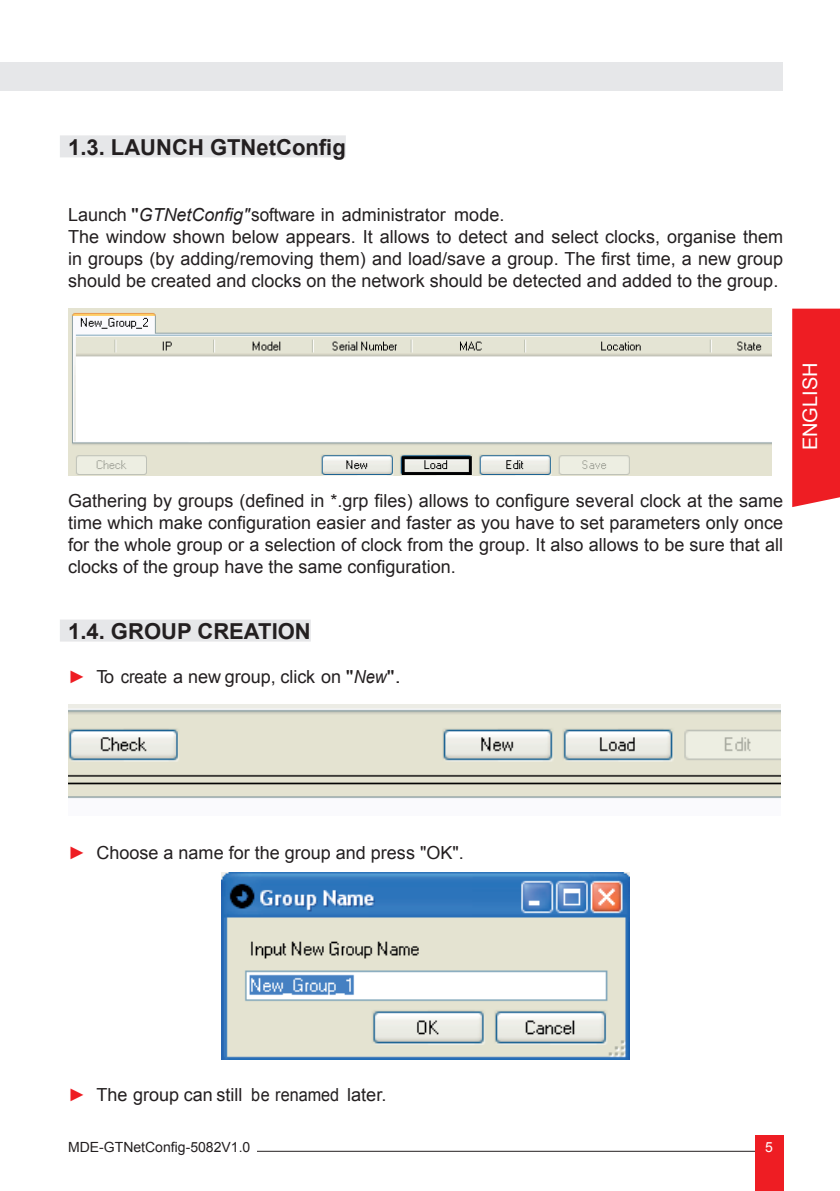
<style>
.page{position:relative;width:840px;height:1191px;background:#fff}
.page>*{position:absolute;margin:0;border:0;box-sizing:border-box;transform-origin:0 0}
.t1{font:700 22px "Arial";color:#231f20}
.t2{font:20px "Arial";color:#fff}
.t3{font:18px/22px "Arial";color:#231f20}
.t4{font:14px "Arial";color:#231f20}
.t5{font:14px "Arial";color:#fff}
.s1{font-style:italic}
.s2{color:#ee1d23}
</style>
<div class="page">
<hr style="left:79px;top:1151px;width:700px;height:1px;background:#231f20">
<div style="left:754px;top:1135px;width:28px;height:56px;background:#ee1d23"></div>
<div style="left:0;top:62px;width:782px;height:28px;background:#e6e7e9"></div>
<div style="left:68px;top:1141px;width:189px;height:12px;background:#fff"></div>
<div style="left:60px;top:135px;width:285px;height:22px;background:#e6e7e9"></div>
<div style="left:60px;top:619px;width:250px;height:22px;background:#e6e7e9"></div>
<img style="left:68px;top:308px;width:703px;height:167px">
<img style="left:68px;top:704px;width:711px;height:95px">
<img style="left:222px;top:873px;width:407px;height:186px">
<div style="left:792px;top:309px;width:47px;height:198px;background:#ee1d23"></div>
<p class="t1" style="left:68px;top:132px;width:73px">1.3. LAUNCH</p>
<p class="t1" style="left:210px;top:132px;width:137px">GTNETCONFIG</p>
<p class="t3" style="left:68px;top:203px;width:716px">Launch "<span class="s1">GTNetConfig"</span>software in administrator mode.<br>The window shown below appears. It allows to detect and select clocks, organise them in groups (by adding/removing them) and load/save a group. The first time, a new group should be created and clocks on the network should be detected and added to the group.</p>
<p class="t3" style="left:68px;top:489px;width:716px;text-align:justify">Gathering by groups (defined in *.grp files) allows to configure several clock at the same time which make configuration easier and faster as you have to set parameters only once for the whole group or a selection of clock from the group. It also allows to be sure that all clocks of the group have the same configuration.</p>
<p class="t1" style="left:68px;top:616px;width:144px">1.4. GROUP CREATI</p>
<p class="t1" style="left:277px;top:616px;width:31px">ON</p>
<p class="t3" style="left:68px;top:665px;width:334px"><span class="s2">►</span> To create a new group, click on "<span class="s1">New</span>".</p>
<p class="t2" style="left:796px;top:450px;width:89px;rotate:-90deg">ENGLISH</p>
<p class="t3" style="left:68px;top:841px;width:397px"><span class="s2">►</span> Choose a name for the group and press "OK".</p>
<p class="t3" style="left:68px;top:1083px;width:320px"><span class="s2">►</span> The group can still be renamed later.</p>
<p class="t4" style="left:68px;top:1137px;width:184px">MDE-GTNetConfig-5082V1.0</p>
<p class="t5" style="left:764px;top:1137px;width:9px">5</p>
</div>
